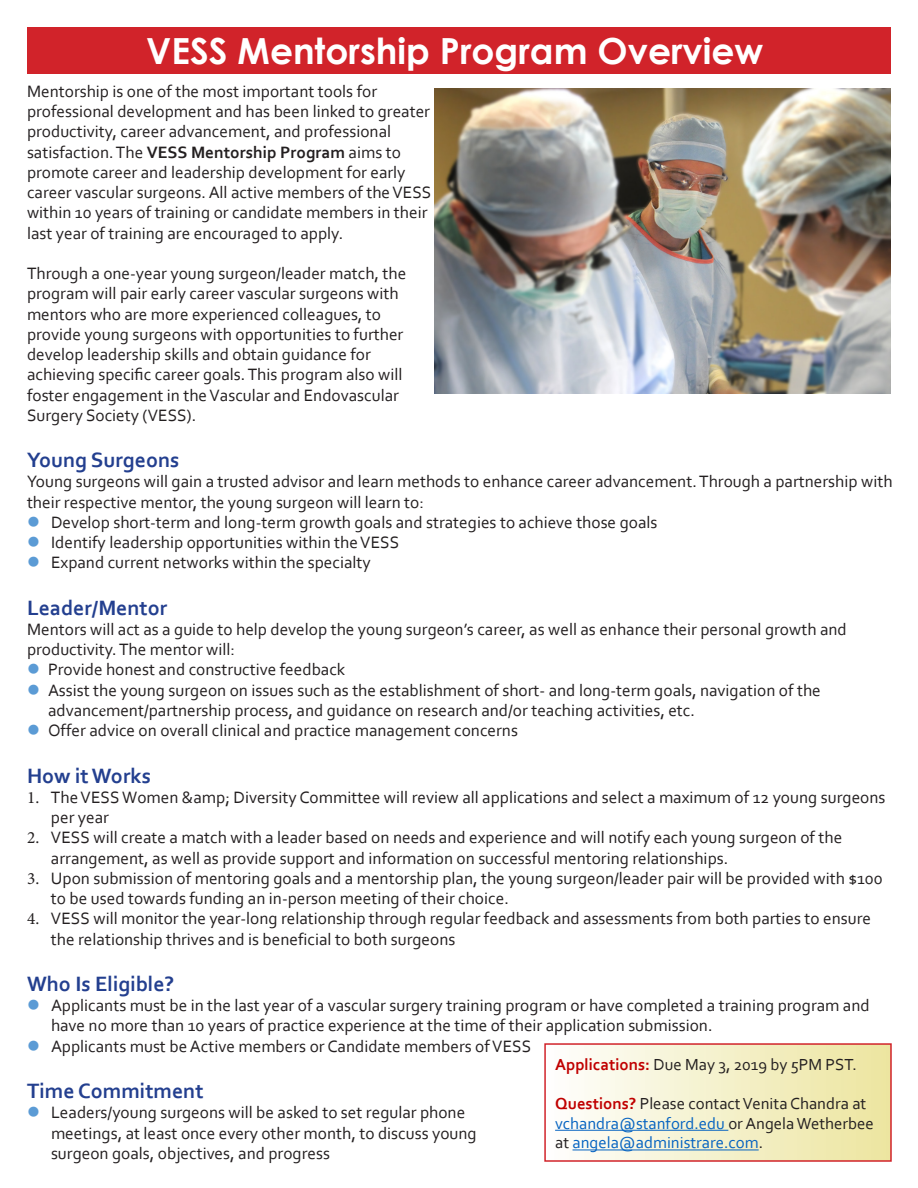
<style>
.page{position:relative;width:918px;height:1188px;background:#fff}
.page>*{position:absolute;margin:0;border:0;box-sizing:border-box;transform-origin:0 0}
.t1{font:700 36px "Century Gothic";color:#fff}
.t2{font:700 21.75px "Corbel";color:#233f8f}
.t3{font:17.25px/20.2px "Corbel";color:#231f20}
.t4{font:16.8px "Corbel";color:#231f20}
.t5{font:16.8px "Corbel";color:#0563c1}
.s1{font-weight:700}
.s2{color:#5b9bd5}
.s3{font-family:"Minion Pro"}
.s4{font-weight:700;color:#c00000}
.s5{color:#231f20}
</style>
<div class="page">
<div style="left:27px;top:27px;width:864px;height:47px;background:#d1232a"></div>
<div style="left:545px;top:1044px;width:346px;height:117px;background:linear-gradient(to right,#fcfdfd,#ece59e)"></div>
<div style="left:544px;top:1043px;width:348px;height:119px;border:2px solid #d1232a"></div>
<img style="left:434px;top:89px;width:457px;height:304px">
<hr style="left:555px;top:1130px;width:173px;height:1px;background:#0563c1">
<hr style="left:573px;top:1149px;width:186px;height:1px;background:#0563c1">
<p class="t1" style="left:146px;top:28px;width:619px">VESS Mentorship Program Overview</p>
<p class="t3" style="left:27px;top:80px;width:406px">Mentorship is one of the most important tools for professional development and has been linked to greater productivity, career advancement, and professional satisfaction. The <span class="s1">VESS Mentorship Program</span> aims to promote career and leadership development for early career vascular surgeons. All active members of the VESS within 10 years of training or candidate members in their last year of training are encouraged to apply.</p>
<p class="t3" style="left:27px;top:263px;width:381px">Through a one-year young surgeon/leader match, the program will pair early career vascular surgeons with mentors who are more experienced colleagues, to provide young surgeons with opportunities to further develop leadership skills and obtain guidance for achieving specific career goals. This program also will foster engagement in the Vascular and Endovascular Surgery Society (VESS).</p>
<p class="t2" style="left:27px;top:446px;width:154px">Young Surgeons</p>
<p class="t3" style="left:27px;top:471px;width:867px">Young surgeons will gain a trusted advisor and learn methods to enhance career advancement. Through a partnership with their respective mentor, the young surgeon will learn to:</p>
<p class="t3" style="left:27px;top:512px;width:632px"><span class="s2">●</span> Develop short-term and long-term growth goals and strategies to achieve those goals</p>
<p class="t3" style="left:27px;top:532px;width:374px"><span class="s2">●</span> Identify leadership opportunities within the VESS</p>
<p class="t3" style="left:27px;top:552px;width:345px"><span class="s2">●</span> Expand current networks within the specialty</p>
<p class="t2" style="left:27px;top:594px;width:142px">Leader/Mentor</p>
<p class="t3" style="left:27px;top:619px;width:821px">Mentors will act as a guide to help develop the young surgeon’s career, as well as enhance their personal growth and productivity. The mentor will:</p>
<p class="t3" style="left:27px;top:659px;width:320px"><span class="s2">●</span> Provide honest and constructive feedback</p>
<p class="t3" style="left:48px;top:679px;width:774px;text-indent:-21px"><span class="s2">●</span> Assist the young surgeon on issues such as the establishment of short- and long-term goals, navigation of the advanc<span class="s3">e</span>ment/partnership process, and guidance on research and/or teaching activities, etc.</p>
<p class="t3" style="left:27px;top:720px;width:492px"><span class="s2">●</span> Offer advice on overall clinical and practice management concerns</p>
<p class="t2" style="left:27px;top:762px;width:126px">How it Works</p>
<p class="t3" style="left:51px;top:787px;width:836px;text-indent:-24px"><span class="s3">1.</span> The VESS Women &amp;amp; Diversity Committee will review all applications and select a maximum of 12 young surgeons per year</p>
<p class="t3" style="left:51px;top:827px;width:793px;text-indent:-24px"><span class="s3">2.</span> VESS will create a match with a leader based on needs and experience and will notify each young surgeon of the arrangement, as well as provide support and information on successful mentoring relationships.</p>
<p class="t3" style="left:51px;top:868px;width:833px;text-indent:-24px"><span class="s3">3.</span> Upon submission of mentoring goals and a mentorship plan, the young surgeon/leader pair will be provided with $100 to be used towards funding an in-person meeting of their choice.</p>
<p class="t3" style="left:51px;top:908px;width:822px;text-indent:-24px"><span class="s3">4.</span> VESS will monitor the year-long relationship through regular feedback and assessments from both parties to ensure the relationship thrives and is beneficial to both surgeons</p>
<p class="t2" style="left:27px;top:970px;width:149px">Who Is Eligible?</p>
<p class="t3" style="left:51px;top:995px;width:820px;text-indent:-24px"><span class="s2">●</span> Applicants must be in the last year of a vascular surgery training program or have completed a training program and have no more than 10 years of practice experience at the time of their application submission.</p>
<p class="t3" style="left:27px;top:1035px;width:506px"><span class="s2">●</span> Applicants must be Active members or Candidate members of VESS</p>
<p class="t2" style="left:27px;top:1077px;width:178px">Time Commitment</p>
<p class="t3" style="left:51px;top:1102px;width:427px;text-indent:-24px"><span class="s2">●</span> Leaders/young surgeons will be asked to set regular phone meetings, at least once every other month, to discuss young surgeon goals, objectives, and progress</p>
<p class="t4" style="left:555px;top:1054px;width:303px"><span class="s4">Applications:</span> Due May 3, 2019 by 5PM PST.</p>
<p class="t4" style="left:555px;top:1093px;width:313px"><span class="s4">Questions?</span> Please contact Venita Chandra at</p>
<p class="t5" style="left:555px;top:1113px;width:320px">vchandra@stanford.edu <span class="s5">or Angela Wetherbee</span></p>
<p class="t5" style="left:555px;top:1132px;width:209px"><span class="s5">at</span> angela@administrare.com<span class="s5">.</span></p>
</div>
